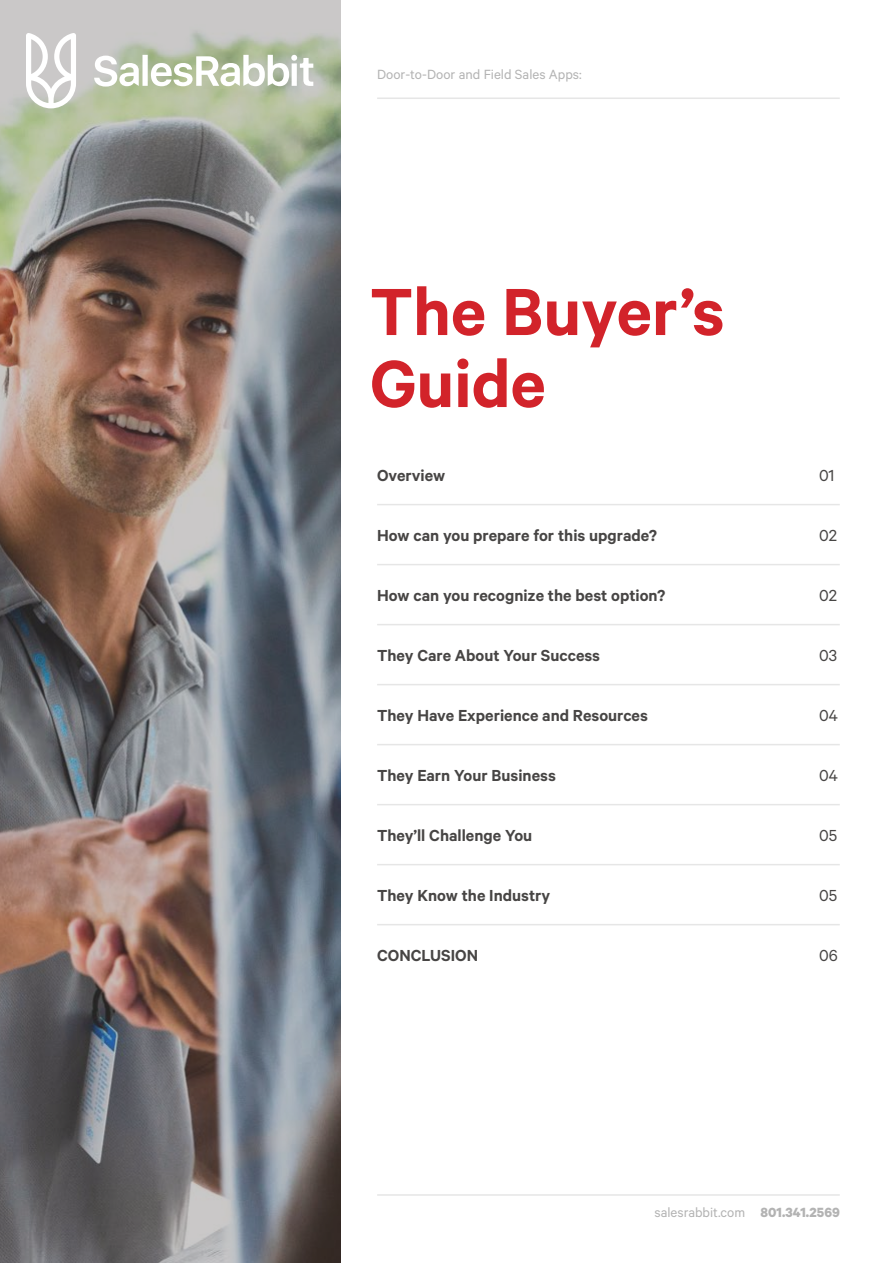
<style>
.page{position:relative;width:893px;height:1263px;background:#fff}
.page>*{position:absolute;margin:0;border:0;box-sizing:border-box;transform-origin:0 0}
.t1{font:600 75px/72px "Calibre";color:#d2232a}
.t2{font:600 18px "Calibre";color:#474544}
.t3{font:18px "Calibre";color:#474544}
.t4{font:15px "Calibre";color:#b3b3b3}
.s1{font-weight:700}
</style>
<div class="page">
<hr style="left:377px;top:1194px;width:463px;height:2px;background:#e6e6e6">
<hr style="left:377px;top:98px;width:463px;height:1px;background:#e6e6e6">
<hr style="left:377px;top:504px;width:463px;height:1px;background:#e6e6e6">
<hr style="left:377px;top:564px;width:463px;height:1px;background:#e6e6e6">
<hr style="left:377px;top:624px;width:463px;height:1px;background:#e6e6e6">
<hr style="left:377px;top:684px;width:463px;height:1px;background:#e6e6e6">
<hr style="left:377px;top:744px;width:463px;height:1px;background:#e6e6e6">
<hr style="left:377px;top:804px;width:463px;height:1px;background:#e6e6e6">
<hr style="left:377px;top:864px;width:463px;height:1px;background:#e6e6e6">
<hr style="left:377px;top:924px;width:463px;height:1px;background:#e6e6e6">
<img style="left:0;top:0;width:340px;height:1263px">
<svg style="left:94px;top:55px;width:219px;height:32px"></svg>
<svg style="left:26px;top:33px;width:50px;height:75px"></svg>
<p class="t4" style="left:377px;top:65px;width:206px">Door-to-Door and Field Sales Apps:</p>
<h1 class="t1" style="left:370px;top:273px;width:356px">The Buyer’s<br>Guide</h1>
<p class="t2" style="left:377px;top:464px;width:70px">Overview</p>
<p class="t3" style="left:819px;top:464px;width:17px">01</p>
<p class="t2" style="left:377px;top:524px;width:281px">How can you prepare for this upgrade?</p>
<p class="t3" style="left:819px;top:524px;width:19px">02</p>
<p class="t2" style="left:377px;top:584px;width:290px">How can you recognize the best option?</p>
<p class="t3" style="left:819px;top:584px;width:19px">02</p>
<p class="t2" style="left:377px;top:644px;width:225px">They Care About Your Success</p>
<p class="t3" style="left:819px;top:644px;width:20px">03</p>
<p class="t2" style="left:377px;top:704px;width:272px">They Have Experience and Resources</p>
<p class="t3" style="left:819px;top:704px;width:20px">04</p>
<p class="t2" style="left:377px;top:764px;width:180px">They Earn Your Business</p>
<p class="t3" style="left:819px;top:764px;width:20px">04</p>
<p class="t2" style="left:377px;top:824px;width:157px">They’ll Challenge You</p>
<p class="t3" style="left:819px;top:824px;width:20px">05</p>
<p class="t2" style="left:377px;top:884px;width:175px">They Know the Industry</p>
<p class="t3" style="left:819px;top:884px;width:20px">05</p>
<p class="t2" style="left:377px;top:944px;width:103px">CONCLUSION</p>
<p class="t3" style="left:819px;top:944px;width:20px">06</p>
<p class="t4" style="left:654px;top:1204px;width:187px">salesrabbit.com <span class="s1">801.341.2569</span></p>
</div>
